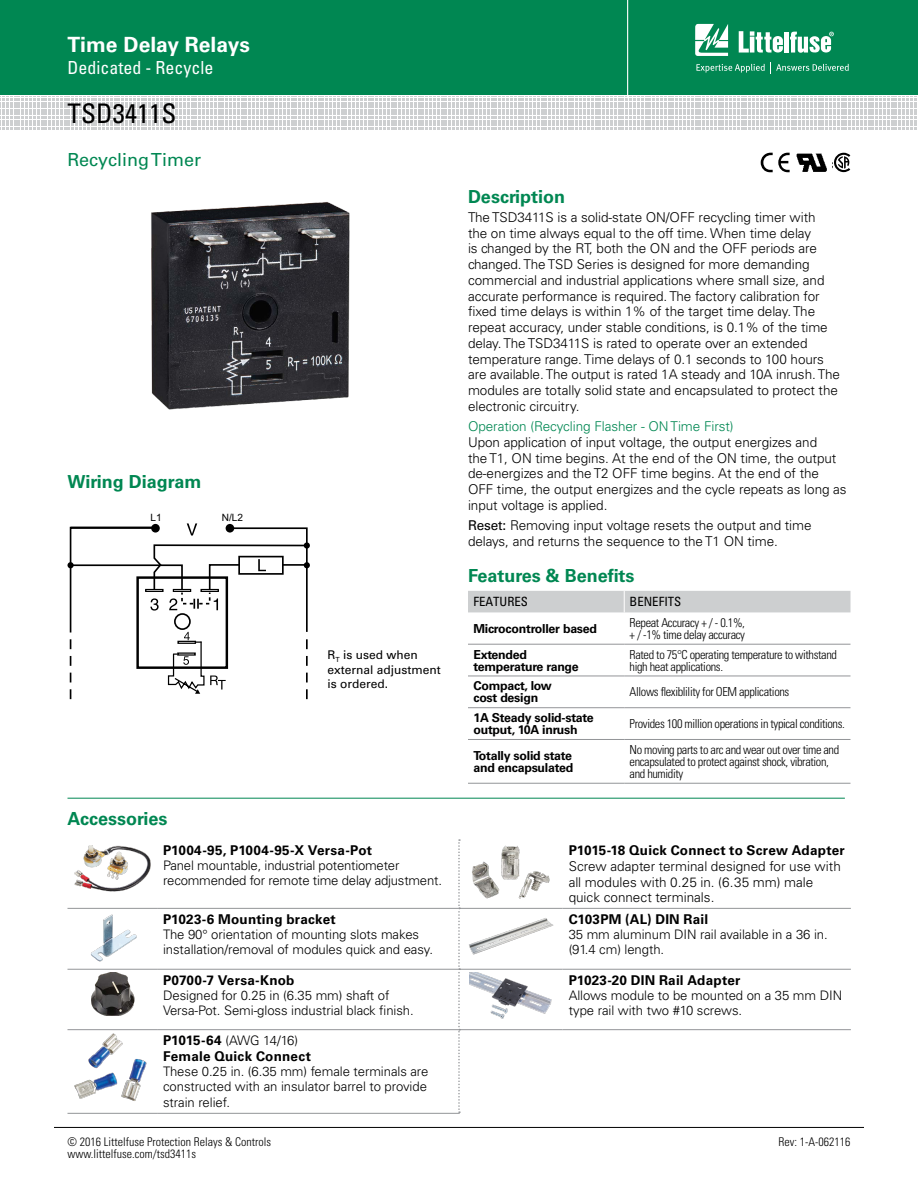
<style>
.page{position:relative;width:918px;height:1188px;background:#fff}
.page>*{position:absolute;margin:0;border:0;box-sizing:border-box;transform-origin:0 0}
.t1{font:condensed 27px "Univers LT Std";letter-spacing:.005em;color:#000}
.t2{font:700 21px "Univers LT Std";color:#fff}
.Facts_Subhead{font:700 18px "Univers LT Std";color:#008752}
.t3{font:condensed 18px "Univers LT Std";color:#fff}
.Title_text{font:18px "Univers LT Std";color:#008752}
.Specification_Head{font:700 18px "Univers LT Std";color:#008752}
.Body_text{font:300 13.5px/15.8px "Univers LT Std";letter-spacing:-.005em;color:#000}
.Acess_table_text{font:700 13.5px "Univers LT Std";letter-spacing:.015em;color:#000}
.Acess_table_text-2{font:300 13.5px/15.8px "Univers LT Std";color:#000}
.Body_text-2{font:700 13.5px "Univers LT Std";letter-spacing:.015em;color:#000}
.Acess_table_text-3{font:300 13.2px/15px "Univers LT Std";letter-spacing:-.005em;color:#000}
.SubTitleTOC{font:condensed 12.75px "Univers LT Std";color:#000}
.Benefits_text{font:300 condensed 12.3px/12px "Univers LT Std";letter-spacing:-.03em;color:#000}
.features_text{font:700 12.3px/12px "Univers LT Std";letter-spacing:-.02em;color:#000}
.t4{font:300 condensed 12px "Univers LT Std";color:#000}
.Chart_Text{font:12px/14.4px "Univers LT Std";color:#000}
.t5{font:10.05px "Arial";color:#000}
.s1{font-weight:700;font-size:13.5px}
.s2{color:#008752}
.s3{font-weight:400}
</style>
<div class="page">
<div style="left:0;top:0;width:918px;height:95px;background:#008752"></div>
<svg style="left:0;top:96px;width:917px;height:34px"></svg>
<hr style="left:627px;top:0;width:1px;height:98px;background:#fff">
<svg style="left:695px;top:24px;width:33px;height:32px"></svg>
<div style="left:784px;top:32px;width:5px;height:21px;background:#fff"></div>
<svg style="left:790px;top:32px;width:44px;height:21px"></svg>
<svg style="left:739px;top:31px;width:44px;height:22px"></svg>
<svg style="left:696px;top:62px;width:153px;height:11px"></svg>
<hr style="left:54px;top:1127px;width:810px;height:1px;background:#000">
<img style="left:151px;top:202px;width:199px;height:208px">
<svg style="left:68px;top:523px;width:242px;height:176px"></svg>
<hr style="left:468px;top:644px;width:156px;height:1px;background:#939598">
<hr style="left:624px;top:644px;width:226px;height:1px;background:#939598">
<hr style="left:468px;top:676px;width:156px;height:1px;background:#939598">
<hr style="left:624px;top:676px;width:226px;height:1px;background:#939598">
<hr style="left:468px;top:707px;width:156px;height:1px;background:#939598">
<hr style="left:624px;top:707px;width:226px;height:1px;background:#939598">
<hr style="left:468px;top:739px;width:156px;height:1px;background:#939598">
<hr style="left:624px;top:739px;width:226px;height:1px;background:#939598">
<hr style="left:468px;top:783px;width:156px;height:1px;background:#939598">
<hr style="left:624px;top:783px;width:226px;height:1px;background:#939598">
<div style="left:468px;top:591px;width:382px;height:21px;background:#cdcfd0"></div>
<img style="left:796px;top:153px;width:31px;height:19px">
<svg style="left:834px;top:153px;width:16px;height:19px"></svg>
<svg style="left:761px;top:153px;width:29px;height:19px"></svg>
<hr style="left:157px;top:969px;width:301px;height:1px;background:#939598">
<hr style="left:460px;top:908px;width:103px;height:1px;background:#939598">
<hr style="left:563px;top:908px;width:288px;height:1px;background:#939598">
<hr style="left:460px;top:1029px;width:103px;height:1px;background:#939598">
<hr style="left:563px;top:1029px;width:288px;height:1px;background:#939598">
<hr style="left:68px;top:908px;width:89px;height:1px;background:#939598">
<hr style="left:68px;top:969px;width:89px;height:1px;background:#939598">
<hr style="left:460px;top:969px;width:103px;height:1px;background:#939598">
<hr style="left:563px;top:969px;width:288px;height:1px;background:#939598">
<hr style="left:68px;top:1029px;width:89px;height:1px;background:#939598">
<hr style="left:157px;top:1029px;width:301px;height:1px;background:#939598">
<hr style="left:68px;top:1113px;width:89px;height:1px;background:#939598">
<hr style="left:157px;top:1113px;width:303px;height:1px;background:#939598">
<hr style="left:157px;top:908px;width:301px;height:1px;background:#939598">
<svg style="left:458px;top:839px;width:2px;height:274px"></svg>
<hr style="left:68px;top:798px;width:777px;height:1px;background:#008752">
<img style="left:74px;top:845px;width:77px;height:47px">
<img style="left:472px;top:845px;width:78px;height:54px">
<img style="left:91px;top:914px;width:46px;height:48px">
<img style="left:469px;top:918px;width:85px;height:37px">
<img style="left:91px;top:972px;width:44px;height:44px">
<img style="left:470px;top:972px;width:82px;height:47px">
<img style="left:74px;top:1033px;width:73px;height:68px">
<h2 class="t2" style="left:68px;top:33px;width:184px">Time Delay Relays</h2>
<h3 class="t3" style="left:68px;top:56px;width:147px">Dedicated - Recycle</h3>
<p class="t1" style="left:68px;top:96px;width:110px">TSD3411S</p>
<p class="Title_text" style="left:68px;top:149px;width:135px">Recycling Timer</p>
<p class="Facts_Subhead" style="left:68px;top:471px;width:135px">Wiring Diagram</p>
<p class="t5" style="left:150px;top:511px;width:13px">L1</p>
<p class="t5" style="left:222px;top:511px;width:23px">N/L2</p>
<p class="Chart_Text" style="left:328px;top:648px;width:115px">R<sub>T</sub> is used when external adjustment is ordered.</p>
<p class="Specification_Head" style="left:68px;top:808px;width:101px">Accessories</p>
<p class="Acess_table_text" style="left:163px;top:842px;width:211px">P1004-95, P1004-95-X Versa-Pot</p>
<p class="Acess_table_text-3" style="left:163px;top:858px;width:280px">Panel mountable, industrial potentiometer recommended for remote time delay adjustment.</p>
<p class="Body_text-2" style="left:163px;top:911px;width:174px">P1023-6 Mounting bracket</p>
<p class="Acess_table_text-3" style="left:163px;top:927px;width:272px">The 90° orientation of mounting slots makes installation/removal of modules quick and easy.</p>
<p class="Acess_table_text" style="left:163px;top:972px;width:133px">P0700-7 Versa-Knob</p>
<p class="Acess_table_text-3" style="left:163px;top:988px;width:252px">Designed for 0.25 in (6.35 mm) shaft of<br>Versa-Pot. Semi-gloss industrial black finish.</p>
<p class="Acess_table_text-3" style="left:163px;top:1033px;width:137px"><span class="s1">P1015-64</span> (AWG 14/16)</p>
<p class="Acess_table_text" style="left:163px;top:1049px;width:149px">Female Quick Connect</p>
<p class="Acess_table_text-3" style="left:163px;top:1064px;width:267px;text-align:justify">These 0.25 in. (6.35 mm) female terminals are constructed with an insulator barrel to provide strain relief.</p>
<p class="t4" style="left:68px;top:1134px;width:205px">© 2016 Littelfuse Protection Relays &amp; Controls</p>
<p class="t4" style="left:68px;top:1146px;width:130px">www.littelfuse.com/tsd3411s</p>
<p class="Facts_Subhead" style="left:468px;top:186px;width:99px">Description</p>
<p class="Body_text" style="left:468px;top:209px;width:373px">The TSD3411S is a solid-state ON/OFF recycling timer with<br>the on time always equal to the off time. When time delay<br>is changed by the RT, both the ON and the OFF periods are changed. The TSD Series is designed for more demanding commercial and industrial applications where small size, and accurate performance is required. The factory calibration for fixed time delays is within 1% of the target time delay. The repeat accuracy, under stable conditions, is 0.1% of the time delay. The TSD3411S is rated to operate over an extended temperature range. Time delays of 0.1 seconds to 100 hours are available. The output is rated 1A steady and 10A inrush. The modules are totally solid state and encapsulated to protect the electronic circuitry.</p>
<p class="Body_text" style="left:468px;top:418px;width:380px"><span class="s2">Operation (Recycling Flasher - ON Time First)<br></span>Upon application of input voltage, the output energizes and<br>the T1, ON time begins. At the end of the ON time, the output de-energizes and the T2 OFF time begins. At the end of the OFF time, the output energizes and the cycle repeats as long as input voltage is applied.</p>
<p class="Body_text" style="left:468px;top:517px;width:345px"><span class="s3">Reset:</span> Removing input voltage resets the output and time delays, and returns the sequence to the T1 ON time.</p>
<p class="Facts_Subhead" style="left:468px;top:565px;width:168px">Features &amp; Benefits</p>
<p class="SubTitleTOC" style="left:473px;top:594px;width:56px">FEATURES</p>
<p class="SubTitleTOC" style="left:630px;top:594px;width:53px">BENEFITS</p>
<p class="features_text" style="left:473px;top:623px;width:125px">Microcontroller based</p>
<p class="Benefits_text" style="left:630px;top:616px;width:117px">Repeat Accuracy + / - 0.1%, + / -1% time delay accuracy</p>
<p class="features_text" style="left:473px;top:648px;width:107px">Extended temperature range</p>
<p class="Benefits_text" style="left:630px;top:648px;width:209px">Rated to 75°C operating temperature to withstand high heat applications.</p>
<p class="features_text" style="left:473px;top:680px;width:80px">Compact, low cost design</p>
<p class="Benefits_text" style="left:630px;top:686px;width:161px">Allows flexiblility for OEM applications</p>
<p class="features_text" style="left:473px;top:712px;width:122px">1A Steady solid-state output, 10A inrush</p>
<p class="Benefits_text" style="left:630px;top:718px;width:217px">Provides 100 million operations in typical conditions.</p>
<p class="features_text" style="left:473px;top:750px;width:101px">Totally solid state and encapsulated</p>
<p class="Benefits_text" style="left:630px;top:744px;width:211px">No moving parts to arc and wear out over time and encapsulated to protect against shock, vibration, and humidity</p>
<p class="Acess_table_text" style="left:569px;top:842px;width:278px">P1015-18 Quick Connect to Screw Adapter</p>
<p class="Acess_table_text-2" style="left:569px;top:858px;width:274px">Screw adapter terminal designed for use with all modules with 0.25 in. (6.35 mm) male quick connect terminals.</p>
<p class="Acess_table_text" style="left:569px;top:911px;width:141px">C103PM (AL) DIN Rail</p>
<p class="Acess_table_text-3" style="left:569px;top:927px;width:261px">35 mm aluminum DIN rail available in a 36 in. (91.4 cm) length.</p>
<p class="Acess_table_text" style="left:569px;top:972px;width:173px">P1023-20 DIN Rail Adapter</p>
<p class="Acess_table_text-3" style="left:569px;top:988px;width:275px">Allows module to be mounted on a 35 mm DIN type rail with two #10 screws.</p>
<p class="t4" style="left:779px;top:1134px;width:73px">Rev: 1-A-062116</p>
</div>
